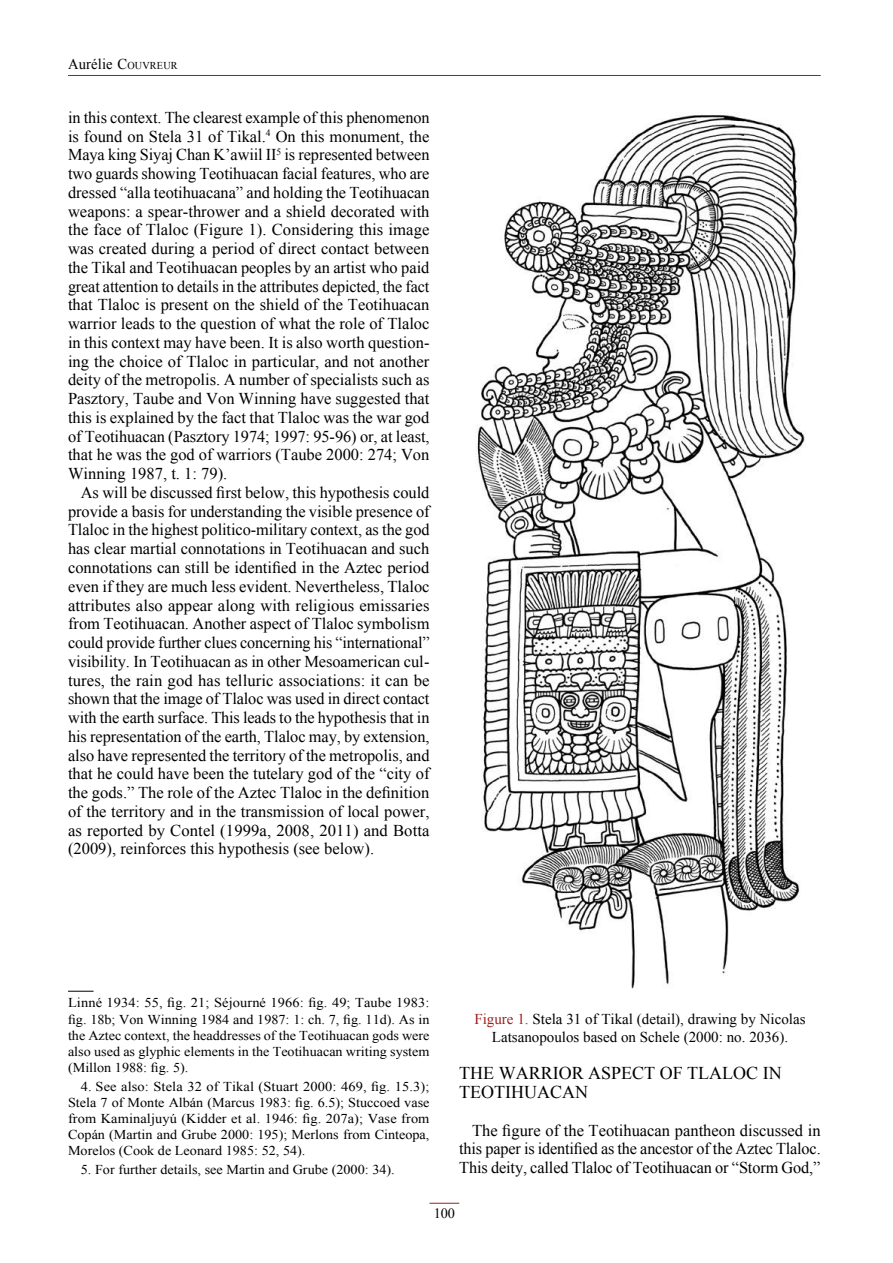
<style>
.page{position:relative;width:893px;height:1263px;background:#fff}
.page>*{position:absolute;margin:0;border:0;box-sizing:border-box;transform-origin:0 0}
.t1{font:18px "Times New Roman";color:#000}
.t2{font:16.5px/18.8px "Times New Roman";color:#000;text-align:justify}
.t3{font:15px/18px "Times New Roman";color:#000;text-align:center}
.t4{font:14.25px "Times New Roman";color:#000}
.t5{font:13.5px/16.2px "Times New Roman";color:#000;text-align:justify;scale:1.07 1}
.t6{font:13.5px "Times New Roman";color:#000;scale:1.05 1}
.s1{font-style:inherit}
.s2{font-size:10.5px}
.s3{color:#9c1f1f}
</style>
<div class="page">
<hr style="left:68px;top:75px;width:753px;height:1px;background:#9c1f1f">
<hr style="left:429px;top:1203px;width:30px;height:1px;background:#9c1f1f">
<svg style="left:68px;top:991px;width:26px;height:1px"></svg>
<img style="left:477px;top:115px;width:328px;height:874px">
<p class="t3" style="left:68px;top:55px;width:111px">Aurélie <span class="s1">C</span><span class="s2">OUVREUR</span></p>
<p class="t2" style="left:68px;top:108px;width:363px">in this context. The clearest example of this phenomenon is found on Stela 31 of Tikal.<sup>4</sup> On this monument, the Maya king Siyaj Chan K’awiil II<sup>5</sup> is represented between two guards showing Teotihuacan facial features, who are dressed “alla teotihuacana” and holding the Teotihuacan weapons: a spear-thrower and a shield decorated with the face of Tlaloc (Figure 1). Considering this image was created during a period of direct contact between the Tikal and Teotihuacan peoples by an artist who paid great attention to details in the attributes depicted, the fact that Tlaloc is present on the shield of the Teotihuacan warrior leads to the question of what the role of Tlaloc in this context may have been. It is also worth question&shy;ing the choice of Tlaloc in particular, and not another deity of the metropolis. A number of specialists such as Pasztory, Taube and Von Winning have suggested that this is explained by the fact that Tlaloc was the war god of Teotihuacan (Pasztory 1974; 1997: 95-96) or, at least, that he was the god of warriors (Taube 2000: 274; Von Winning 1987, t. 1: 79).</p>
<p class="t2" style="left:68px;top:483px;width:363px;text-indent:13px">As will be discussed first below, this hypothesis could provide a basis for understanding the visible presence of Tlaloc in the highest politico-military context, as the god has clear martial connotations in Teotihuacan and such connotations can still be identified in the Aztec period even if they are much less evident. Nevertheless, Tlaloc attributes also appear along with religious emissaries from Teotihuacan. Another aspect of Tlaloc symbolism could provide further clues concerning his “international” visibility. In Teotihuacan as in other Mesoamerican cul&shy;tures, the rain god has telluric associations: it can be shown that the image of Tlaloc was used in direct contact with the earth surface. This leads to the hypothesis that in his representation of the earth, Tlaloc may, by extension, also have represented the territory of the metropolis, and that he could have been the tutelary god of the “city of the gods.” The role of the Aztec Tlaloc in the definition of the territory and in the transmission of local power, as reported by Contel (1999a, 2008, 2011) and Botta (2009), reinforces this hypothesis (see below).</p>
<p class="t5" style="left:68px;top:994px;width:339px">Linné 1934: 55, fig. 21; Séjourné 1966: fig. 49; Taube 1983: fig. 18b; Von Winning 1984 and 1987: 1: ch. 7, fig. 11d). As in the Aztec context, the headdresses of the Teotihuacan gods were also used as glyphic elements in the Teotihuacan writing system (Millon 1988: fig. 5).</p>
<p class="t5" style="left:68px;top:1078px;width:339px;text-indent:13px">4. See also: Stela 32 of Tikal (Stuart 2000: 469, fig. 15.3); Stela 7 of Monte Albán (Marcus 1983: fig. 6.5); Stuccoed vase from Kaminaljuyú (Kidder et al. 1946: fig. 207a); Vase from Copán (Martin and Grube 2000: 195); Merlons from Cinteopa, Morelos (Cook de Leonard 1985: 52, 54).</p>
<p class="t6" style="left:81px;top:1160px;width:301px">5. For further details, see Martin and Grube (2000: 34).</p>
<p class="t3" style="left:474px;top:1009px;width:333px"><span class="s3">Figure 1.</span> Stela 31 of Tikal (detail), drawing by Nicolas<br>Latsanopoulos based on Schele (2000: no. 2036).</p>
<p class="t1" style="left:459px;top:1061px;width:53px">The warrior</p>
<p class="t1" style="left:588px;top:1061px;width:13px">aspect</p>
<p class="t1" style="left:660px;top:1061px;width:52px">of Tlaloc</p>
<p class="t1" style="left:763px;top:1061px;width:11px">in</p>
<p class="t1" style="left:459px;top:1080px;width:24px">Teotihuacan</p>
<p class="t2" style="left:459px;top:1120px;width:363px;text-indent:13px">The figure of the Teotihuacan pantheon discussed in this paper is identified as the ancestor of the Aztec Tlaloc.<br>This deity, called Tlaloc of Teotihuacan or “Storm God,”</p>
<p class="t4" style="left:434px;top:1204px;width:23px">100</p>
</div>
